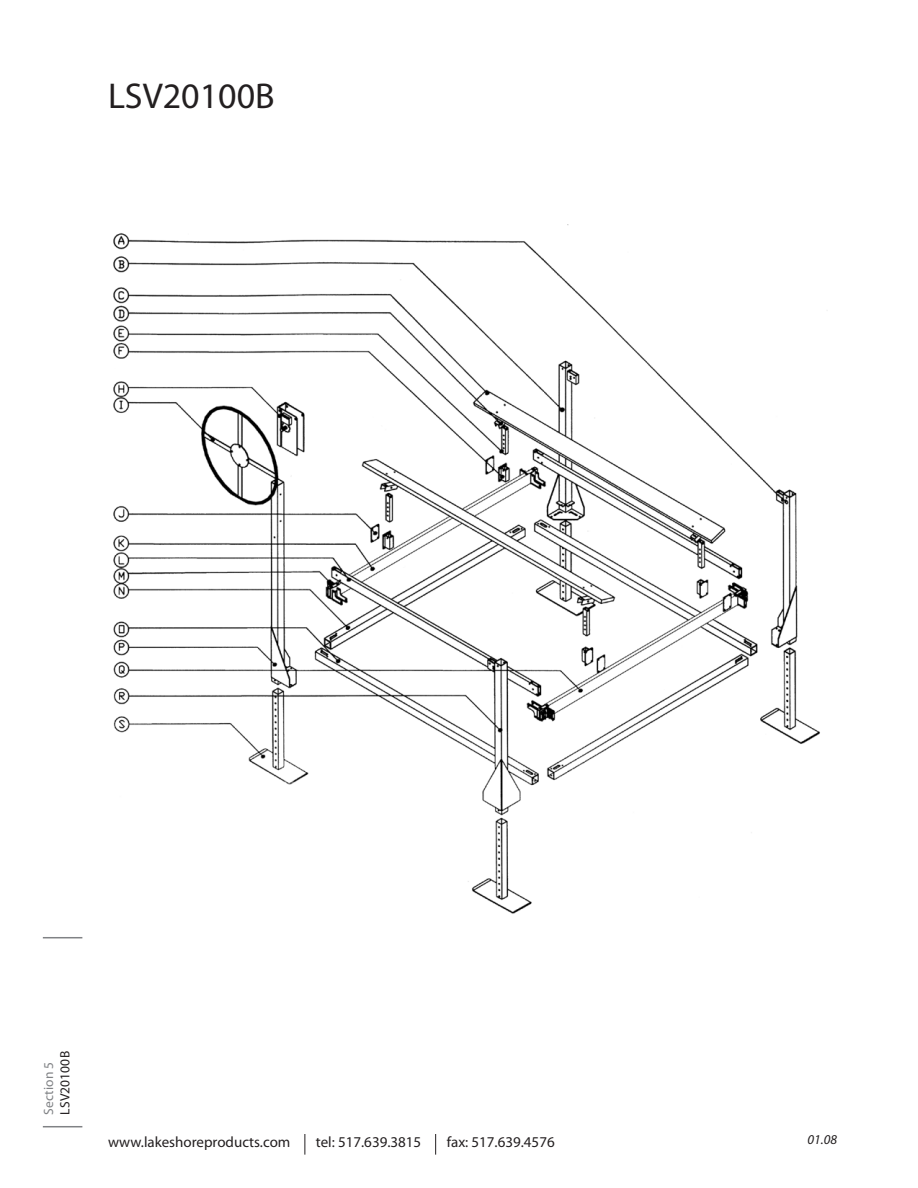
<style>
.page{position:relative;width:918px;height:1188px;background:#fff}
.page>*{position:absolute;margin:0;border:0;box-sizing:border-box;transform-origin:0 0}
._1_HEADING_for_TOC{font:36px "Myriad Pro";color:#231f20}
.t1{font:15px "Myriad Pro";color:#231f20}
.side_page_heading{font:13.5px "Myriad Pro";letter-spacing:.01em;color:#231f20}
.side_page_heading-2{font:13.5px "Myriad Pro";letter-spacing:.01em;color:#808285}
.t2{font:italic 13.5px "Myriad Pro";color:#231f20}
</style>
<div class="page">
<hr style="left:43px;top:937px;width:39px;height:1px;background:#808285">
<hr style="left:43px;top:1126px;width:39px;height:1px;background:#808285">
<svg style="left:304px;top:1134px;width:1px;height:21px"></svg>
<svg style="left:435px;top:1134px;width:1px;height:21px"></svg>
<img style="left:113px;top:224px;width:715px;height:690px">
<p class="_1_HEADING_for_TOC" style="left:108px;top:74px;width:168px">LSV20100B</p>
<p class="side_page_heading-2" style="left:40px;top:1115px;width:55px;rotate:-90deg">Section 5</p>
<p class="side_page_heading" style="left:57px;top:1115px;width:65px;rotate:-90deg">LSV20100B</p>
<p class="t1" style="left:108px;top:1133px;width:184px">www.lakeshoreproducts.com</p>
<p class="t1" style="left:316px;top:1133px;width:107px">tel: 517.639.3815</p>
<p class="t1" style="left:447px;top:1133px;width:110px">fax: 517.639.4576</p>
<p class="t2" style="left:808px;top:1131px;width:31px">01.08</p>
</div>
